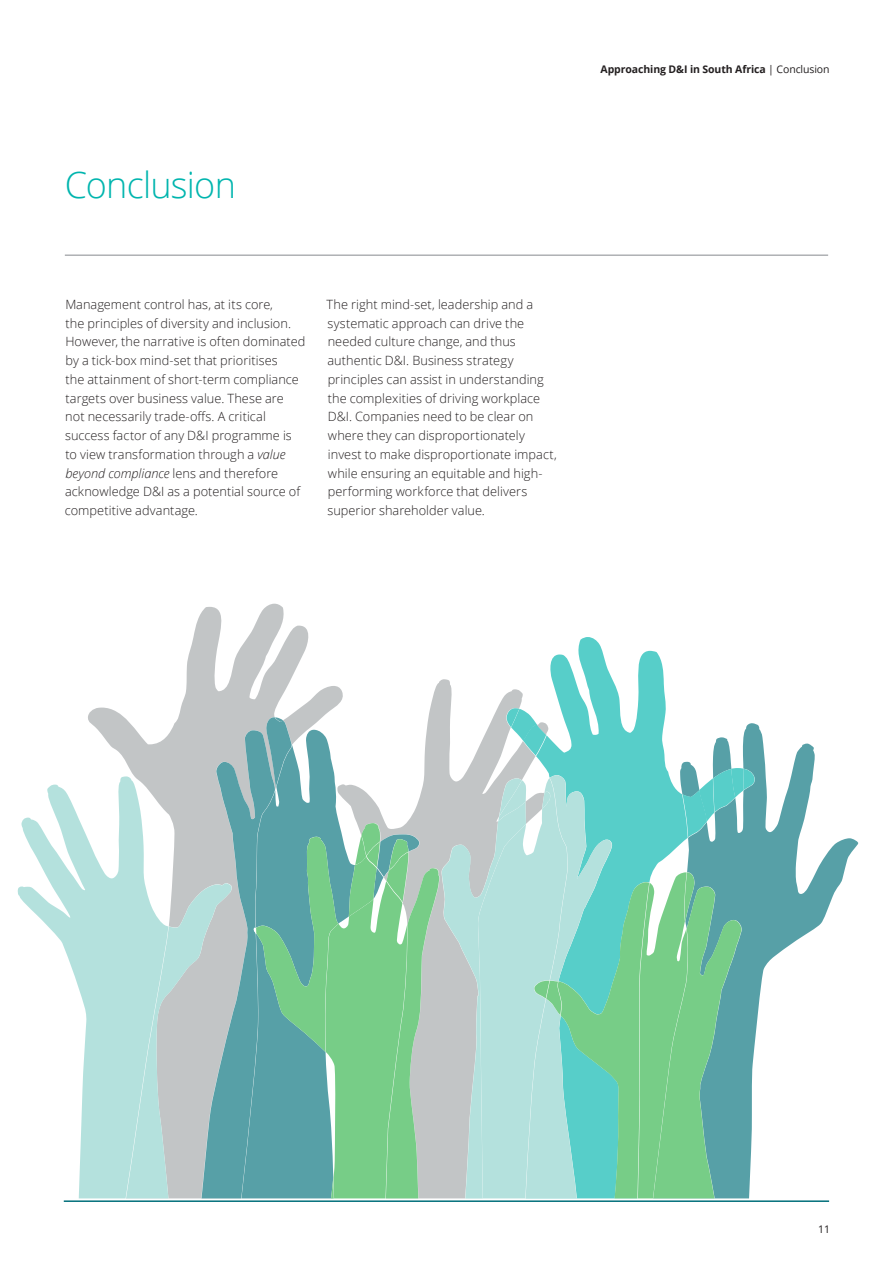
<style>
.page{position:relative;width:893px;height:1263px;background:#fff}
.page>*{position:absolute;margin:0;border:0;box-sizing:border-box;transform-origin:0 0}
.Jarryd_Heading{font:300 36px "Open Sans";letter-spacing:-.02em;color:#00b5ae}
.Body_copy__8_5_12pt{font:300 12.75px/18.8px "Open Sans";letter-spacing:.005em;color:#231f20}
.Brochure_title___Lef{font:700 10.5px "Open Sans";letter-spacing:-.01em;color:#231f20}
.t1{font:10.5px "Open Sans";color:#231f20}
.s1{font-style:italic}
.s2{font-weight:400}
</style>
<div class="page">
<hr style="left:65px;top:255px;width:763px;height:1px;background:#868a8e">
<hr style="left:64px;top:1200px;width:765px;height:2px;background:#006f7a">
<svg style="left:743px;top:723px;width:115px;height:317px"></svg>
<svg style="left:88px;top:604px;width:249px;height:158px"></svg>
<svg style="left:548px;top:637px;width:195px;height:132px"></svg>
<svg style="left:18px;top:776px;width:108px;height:422px"></svg>
<svg style="left:337px;top:679px;width:211px;height:519px"></svg>
<svg style="left:505px;top:708px;width:41px;height:47px"></svg>
<svg style="left:441px;top:778px;width:24px;height:420px;background:#bfcaca"></svg>
<svg style="left:465px;top:769px;width:290px;height:429px;background:#88cebb"></svg>
<svg style="left:126px;top:717px;width:314px;height:481px;background:#97c5b7"></svg>
<p class="Jarryd_Heading" style="left:65px;top:160px;width:173px">Conclusion</p>
<p class="Body_copy__8_5_12pt" style="left:65px;top:294px;width:242px">Management control has, at its core,<br>the principles of diversity and inclusion.<br>However, the narrative is often dominated by a tick-box mind-set that prioritises<br>the attainment of short-term compliance targets over business value. These are not necessarily trade-offs. A critical success factor of any D&amp;I programme is to view transformation through a <span class="s1">value beyond compliance</span> lens and therefore acknowledge D&amp;I as a potential source of competitive advantage.</p>
<p class="Body_copy__8_5_12pt" style="left:327px;top:294px;width:232px">The right mind-set, leadership and a systematic approach can drive the needed culture change, and thus authentic D&amp;I. Business strategy principles can assist in understanding the complexities of driving workplace D&amp;I. Companies need to be clear on where they can disproportionately invest to make disproportionate impact, while ensuring an equitable and high&shy;performing workforce that delivers superior shareholder value.</p>
<p class="Brochure_title___Lef" style="left:601px;top:62px;width:230px">Approaching D&amp;I in South Africa <span class="s2">| Conclusion</span></p>
<p class="t1" style="left:818px;top:1222px;width:13px">11</p>
</div>
